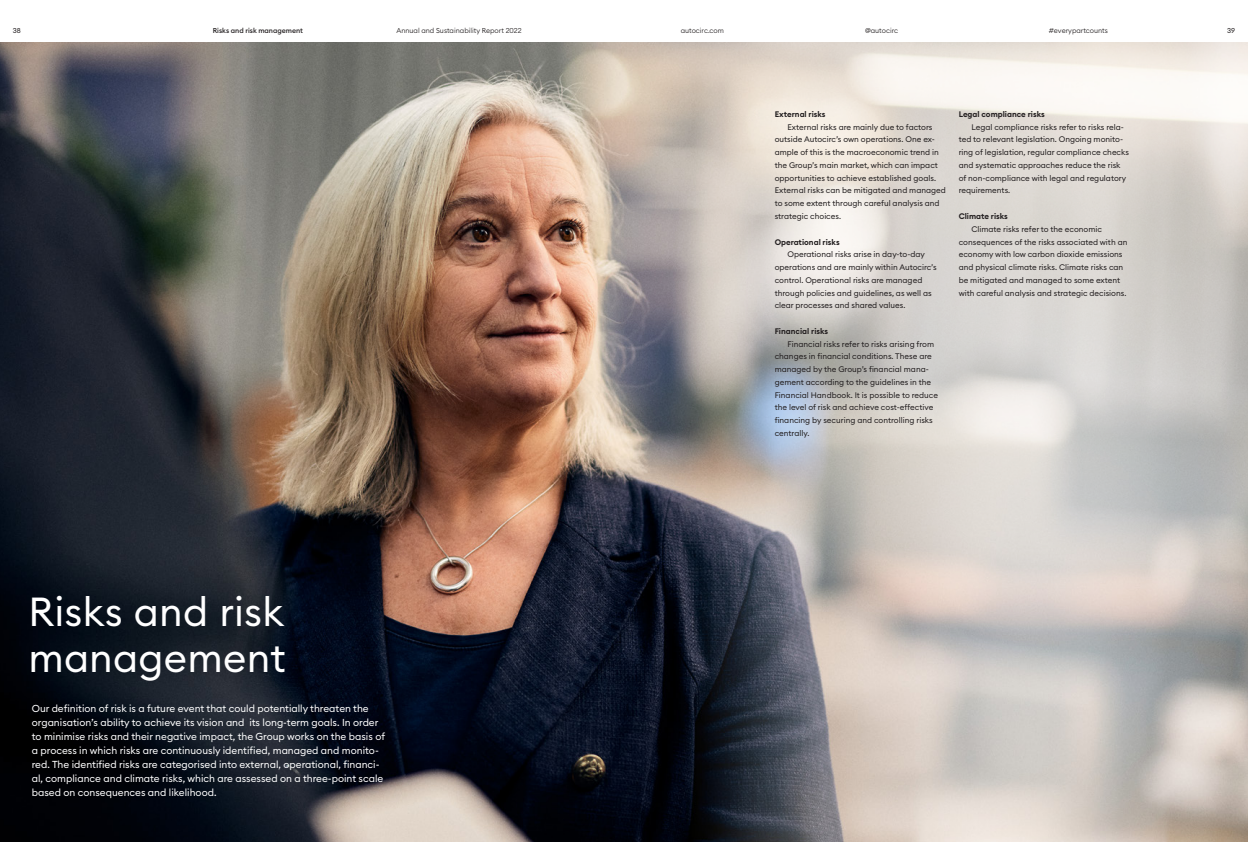
<style>
.page{position:relative;width:1248px;height:842px;background:#fff}
.page>*{position:absolute;margin:0;border:0;box-sizing:border-box;transform-origin:0 0}
.Rubrik_2{font:40px/46px "Euclid Circular B";letter-spacing:.005em;color:#fff}
.Ingress_mindre{font:10px/14px "Euclid Circular B";color:#fff}
.Brödtext{font:8px/12.8px "Euclid Circular B";color:#231f20}
.Underrubrik{font:600 8px "Euclid Circular B";color:#231f20}
.t1{font:300 7px "Euclid Circular B";color:#231f20}
.t2{font:500 7px "Euclid Circular B";color:#231f20}
.t3{font:7px "Euclid Circular B";color:#231f20}
</style>
<div class="page">
<img style="left:0;top:43px;width:1247px;height:799px">
<svg style="left:536px;top:43px;width:711px;height:667px;background:#bab4b1"></svg>
<p class="t3" style="left:13px;top:26px;width:10px">38</p>
<p class="t1" style="left:396px;top:26px;width:127px">Annual and Sustainability Report 2022</p>
<p class="t1" style="left:680px;top:26px;width:45px">autocirc.com</p>
<p class="t1" style="left:865px;top:26px;width:34px">@autocirc</p>
<p class="t1" style="left:1048px;top:26px;width:61px">#everypartcounts</p>
<p class="t3" style="left:1227px;top:26px;width:9px">39</p>
<p class="t2" style="left:213px;top:26px;width:92px">Risks and risk management</p>
<p class="Rubrik_2" style="left:28px;top:588px;width:259px">Risks and risk management</p>
<p class="Ingress_mindre" style="left:32px;top:701px;width:355px">Our definition of risk is a future event that could potentially threaten the organisation’s ability to achieve its vision and its long-term goals. In order to minimise risks and their negative impact, the Group works on the basis of a process in which risks are continuously identified, managed and monito&shy;red. The identified risks are categorised into external, operational, financi&shy;al, compliance and climate risks, which are assessed on a three-point scale based on consequences and likelihood.</p>
<p class="Underrubrik" style="left:774px;top:109px;width:52px">External risks</p>
<p class="Brödtext" style="left:774px;top:120px;width:173px;text-indent:13px">External risks are mainly due to factors outside Autocirc’s own operations. One ex&shy;ample of this is the macroeconomic trend in the Group’s main market, which can impact opportunities to achieve established goals.<br>External risks can be mitigated and managed to some extent through careful analysis and strategic choices.</p>
<p class="Underrubrik" style="left:774px;top:236px;width:66px">Operational risks</p>
<p class="Brödtext" style="left:774px;top:248px;width:163px;text-indent:13px">Operational risks arise in day-to-day operations and are mainly within Autocirc’s control. Operational risks are managed through policies and guidelines, as well as clear processes and shared values.</p>
<p class="Underrubrik" style="left:774px;top:326px;width:55px">Financial risks</p>
<p class="Brödtext" style="left:774px;top:337px;width:165px;text-indent:13px">Financial risks refer to risks arising from changes in financial conditions. These are managed by the Group’s financial mana&shy;gement according to the guidelines in the Financial Handbook. It is possible to reduce the level of risk and achieve cost-effective financing by securing and controlling risks centrally.</p>
<p class="Underrubrik" style="left:958px;top:109px;width:88px">Legal compliance risks</p>
<p class="Brödtext" style="left:958px;top:120px;width:172px;text-indent:13px">Legal compliance risks refer to risks rela&shy;ted to relevant legislation. Ongoing monito&shy;ring of legislation, regular compliance checks and systematic approaches reduce the risk of non-compliance with legal and regulatory requirements.</p>
<p class="Underrubrik" style="left:958px;top:211px;width:51px">Climate risks</p>
<p class="Brödtext" style="left:958px;top:222px;width:170px;text-indent:13px">Climate risks refer to the economic consequences of the risks associated with an economy with low carbon dioxide emissions and physical climate risks. Climate risks can be mitigated and managed to some extent with careful analysis and strategic decisions.</p>
</div>
